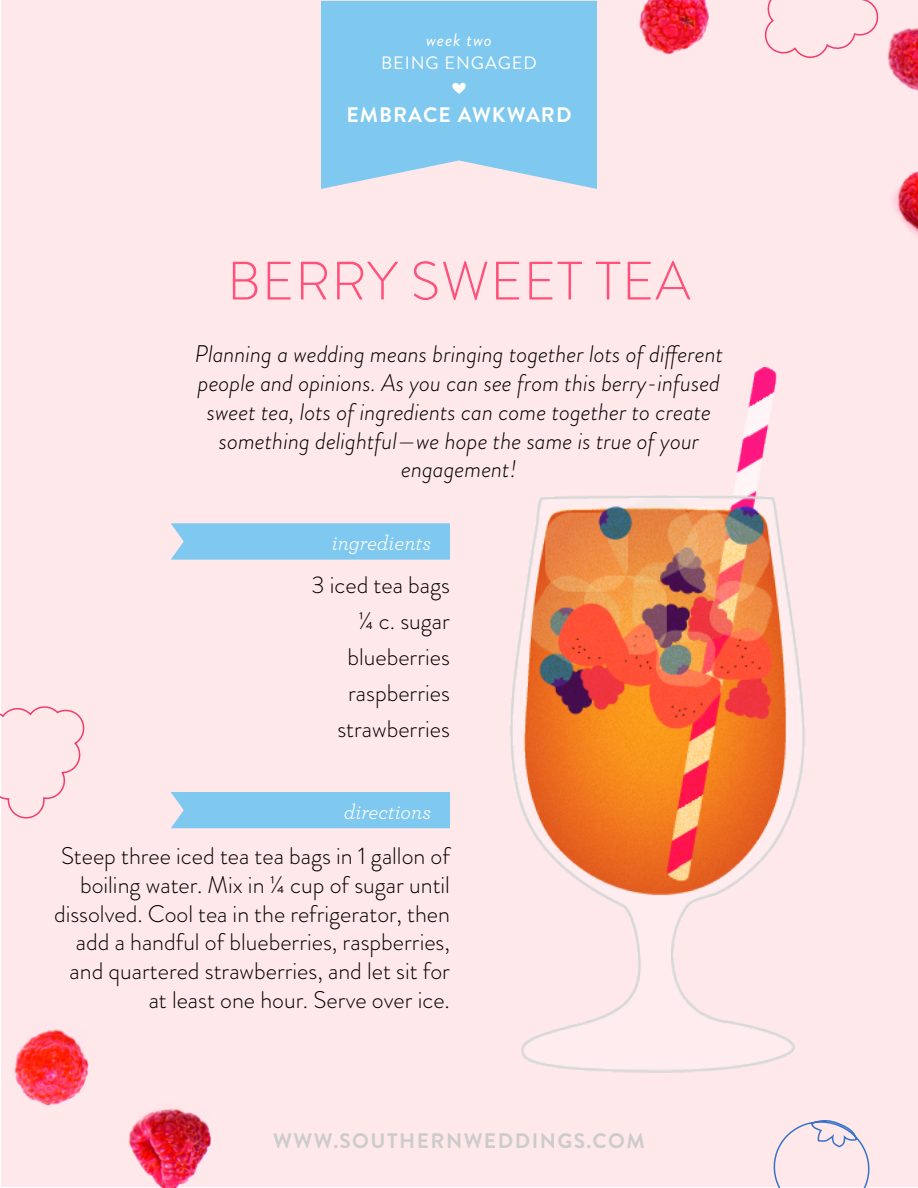
<style>
.page{position:relative;width:918px;height:1188px;background:#fff}
.page>*{position:absolute;margin:0;border:0;box-sizing:border-box;transform-origin:0 0}
.t1{font:300 54px "Brandon Grotesque";color:#ff527b}
.t2{font:300 24px/28.8px "Brandon Grotesque";color:#000;text-align:right}
.t3{font:italic 300 24px/28.8px "Brandon Grotesque";color:#000;text-align:center}
.t4{font:700 21px "Brandon Grotesque";letter-spacing:.07em;color:#ccc}
.t5{font:italic 21px "Archer";color:#fff}
.t6{font:700 21px "Brandon Grotesque";letter-spacing:.05em;color:#fff}
.t7{font:18px "Brandon Grotesque";letter-spacing:.05em;color:#fff}
.t8{font:italic 18px "Brandon Grotesque";letter-spacing:.05em;color:#fff}
</style>
<div class="page">
<div style="left:2px;top:1px;width:916px;height:1186px;background:#ffe8ea"></div>
<img style="left:131px;top:1108px;width:81px;height:80px">
<img style="left:1px;top:993px;width:130px;height:174px">
<div style="left:171px;top:792px;width:279px;height:36px;background:#7fc8ef"></div>
<svg style="left:171px;top:523px;width:279px;height:37px;background:#84c9ee"></svg>
<img style="left:509px;top:368px;width:297px;height:704px">
<svg style="left:0;top:705px;width:85px;height:116px"></svg>
<svg style="left:773px;top:1120px;width:97px;height:68px"></svg>
<img style="left:591px;top:0;width:327px;height:236px">
<svg style="left:321px;top:1px;width:276px;height:188px;background:#88caee"></svg>
<svg style="left:452px;top:82px;width:14px;height:12px"></svg>
<p class="t8" style="left:426px;top:27px;width:67px">week two</p>
<p class="t7" style="left:381px;top:51px;width:157px">BEING ENGAGED</p>
<p class="t6" style="left:346px;top:100px;width:227px">EMBRACE AWKWARD</p>
<h1 class="t1" style="left:227px;top:244px;width:69px">Berry</h1>
<h1 class="t1" style="left:411px;top:244px;width:67px">Sweet</h1>
<h1 class="t1" style="left:595px;top:244px;width:59px">Tea</h1>
<p class="t3" style="left:195px;top:340px;width:530px">Planning a wedding means bringing together lots of different people and opinions. As you can see from this berry-infused sweet tea, lots of ingredients can come together to create something delightful—we hope the same is true of your engagement!</p>
<p class="t5" style="left:332px;top:528px;width:101px">ingredients</p>
<p class="t2" style="left:311px;top:567px;width:140px;line-height:36px">3 iced tea bags ¼ c. sugar blueberries raspberries strawberries</p>
<p class="t5" style="left:344px;top:797px;width:89px">directions</p>
<p class="t2" style="left:54px;top:841px;width:398px">Steep three iced tea tea bags in 1 gallon of boiling water. Mix in ¼ cup of sugar until dissolved. Cool tea in the refrigerator, then add a handful of blueberries, raspberries, and quartered strawberries, and let sit for at least one hour. Serve over ice.</p>
<p class="t4" style="left:273px;top:1126px;width:373px">WWW.SOUTHERNWEDDINGS.COM</p>
</div>
